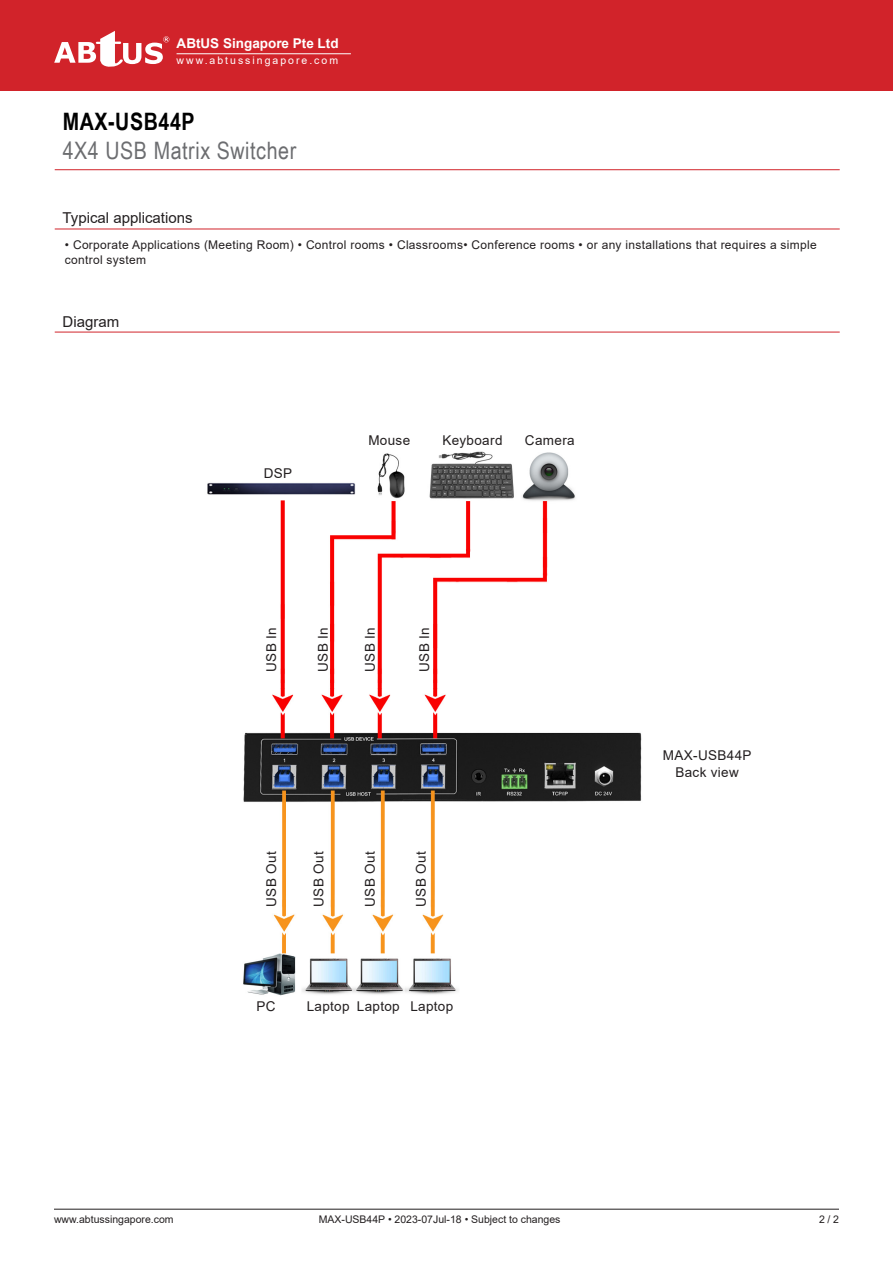
<style>
.page{position:relative;width:893px;height:1263px;background:#fff}
.page>*{position:absolute;margin:0;border:0;box-sizing:border-box;transform-origin:0 0}
.t1{font:24px "Arial Narrow";letter-spacing:.025em;color:#6c6d70}
.t2{font:700 24px "Arial Narrow";letter-spacing:.025em;color:#000}
.t3{font:15px "Arial";color:#231f20}
.t4{font:13.5px "Arial";letter-spacing:.025em;color:#231f20}
.t5{font:700 13.5px "Arial";color:#fff}
.t6{font:12px/14.4px "Arial";letter-spacing:.025em;color:#231f20}
.t7{font:10.5px "Arial";color:#231f20}
.t8{font:10.5px "Arial";letter-spacing:.19em;color:#fff}
</style>
<div class="page">
<div style="left:0;top:0;width:893px;height:91px;background:#d1232a"></div>
<svg style="left:54px;top:31px;width:115px;height:36px"></svg>
<hr style="left:177px;top:54px;width:174px;height:1px;background:#fff">
<hr style="left:55px;top:169px;width:785px;height:1px;background:#d1232a">
<hr style="left:55px;top:229px;width:785px;height:1px;background:#d1232a">
<hr style="left:55px;top:332px;width:785px;height:1px;background:#d1232a">
<hr style="left:54px;top:1209px;width:785px;height:1px;background:#231f20">
<img style="left:207px;top:451px;width:435px;height:545px">
<p class="t5" style="left:177px;top:33px;width:164px">ABtUS Singapore Pte Ltd</p>
<p class="t8" style="left:177px;top:53px;width:163px">www.abtussingapore.com</p>
<p class="t2" style="left:63px;top:104px;width:134px">MAX-USB44P</p>
<p class="t1" style="left:63px;top:133px;width:235px">4X4 USB Matrix Switcher</p>
<p class="t3" style="left:63px;top:208px;width:132px">Typical applications</p>
<p class="t6" style="left:65px;top:238px;width:753px">• Corporate Applications (Meeting Room) • Control rooms • Classrooms• Conference rooms • or any installations that requires a simple control system</p>
<p class="t3" style="left:63px;top:311px;width:58px">Diagram</p>
<p class="t4" style="left:264px;top:464px;width:30px">DSP</p>
<p class="t4" style="left:368px;top:431px;width:43px">Mouse</p>
<p class="t4" style="left:442px;top:431px;width:62px">Keyboard</p>
<p class="t4" style="left:525px;top:431px;width:51px">Camera</p>
<p class="t4" style="left:262px;top:672px;width:46px;rotate:-90deg">USB In</p>
<p class="t4" style="left:314px;top:672px;width:46px;rotate:-90deg">USB In</p>
<p class="t4" style="left:361px;top:672px;width:46px;rotate:-90deg">USB In</p>
<p class="t4" style="left:415px;top:672px;width:46px;rotate:-90deg">USB In</p>
<p class="t4" style="left:262px;top:907px;width:57px;rotate:-90deg">USB Out</p>
<p class="t4" style="left:309px;top:907px;width:57px;rotate:-90deg">USB Out</p>
<p class="t4" style="left:361px;top:907px;width:57px;rotate:-90deg">USB Out</p>
<p class="t4" style="left:412px;top:907px;width:57px;rotate:-90deg">USB Out</p>
<p class="t4" style="left:257px;top:997px;width:21px">PC</p>
<p class="t4" style="left:307px;top:997px;width:44px">Laptop</p>
<p class="t4" style="left:357px;top:997px;width:44px">Laptop</p>
<p class="t4" style="left:410px;top:997px;width:44px">Laptop</p>
<p class="t4" style="left:663px;top:746px;width:90px">MAX-USB44P</p>
<p class="t4" style="left:675px;top:762px;width:65px">Back view</p>
<p class="t7" style="left:54px;top:1212px;width:121px">www.abtussingapore.com</p>
<p class="t7" style="left:319px;top:1212px;width:243px">MAX-USB44P • 2023-07Jul-18 • Subject to changes</p>
<p class="t7" style="left:819px;top:1212px;width:21px">2/2</p>
</div>
